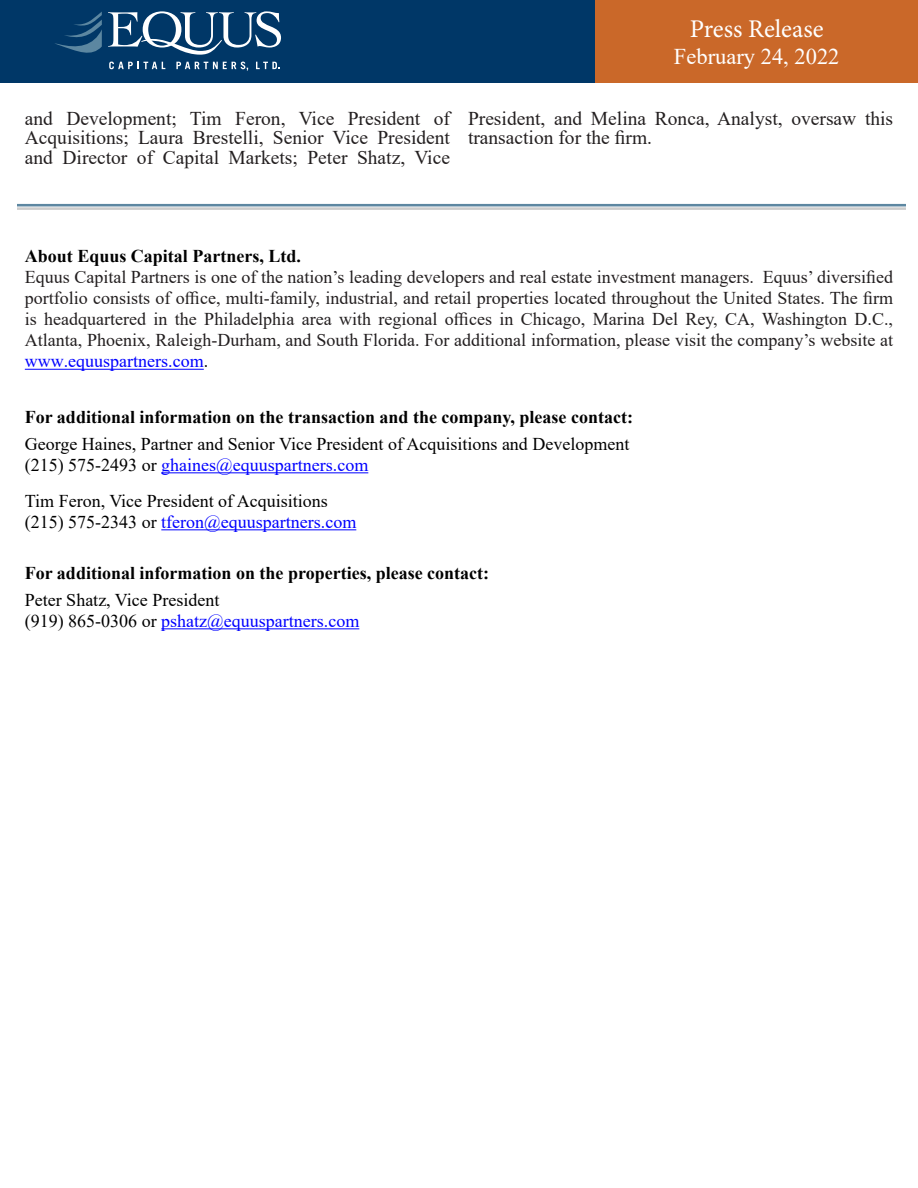
<style>
.page{position:relative;width:918px;height:1188px;background:#fff}
.page>*{position:absolute;margin:0;border:0;box-sizing:border-box;transform-origin:0 0}
.t1{font:25.5px "Minion Pro";color:#fff}
.t2{font:22.5px "Times New Roman";color:#fff}
.t3{font:19.5px/19.5px "Times New Roman";color:#231f20;text-align:justify}
.t4{font:18px/21px "Times New Roman";color:#231f20;text-align:justify}
.t5{font:18px/27px "Times New Roman";color:#000}
.t6{font:700 18px/27px "Times New Roman";color:#000}
.t7{font:18px "Times New Roman";color:#00f}
.s1{color:#00f}
.s2{color:#000}
.s3{font-weight:700}
.s4{font-weight:400}
</style>
<div class="page">
<div style="left:0;top:0;width:700px;height:82px;background:#003767"></div>
<div style="left:595px;top:0;width:323px;height:82px;background:#ca6829"></div>
<svg style="left:108px;top:11px;width:173px;height:44px"></svg>
<svg style="left:109px;top:62px;width:56px;height:7px"></svg>
<svg style="left:176px;top:62px;width:72px;height:9px"></svg>
<svg style="left:256px;top:62px;width:24px;height:7px"></svg>
<svg style="left:55px;top:12px;width:47px;height:41px"></svg>
<hr style="left:25px;top:369px;width:179px;height:1px;background:#00f">
<hr style="left:17px;top:207px;width:888px;height:3px;background:#ccc">
<hr style="left:17px;top:204px;width:888px;height:3px;background:#5d87a1">
<hr style="left:161px;top:472px;width:207px;height:1px;background:#00f">
<hr style="left:161px;top:529px;width:195px;height:1px;background:#00f">
<hr style="left:161px;top:628px;width:198px;height:1px;background:#00f">
<p class="t1" style="left:690px;top:12px;width:136px">Press Release</p>
<p class="t2" style="left:674px;top:40px;width:167px">February 24, 2022</p>
<p class="t3" style="left:25px;top:108px;width:427px">and Development; Tim Feron, Vice President of Acquisitions; Laura Brestelli, Senior Vice President and Director of Capital Markets; Peter Shatz, Vice</p>
<p class="t3" style="left:468px;top:108px;width:427px">President, and Melina Ronca, Analyst, oversaw this transaction for the firm.</p>
<p class="t6" style="left:25px;top:242px;width:278px">About Equus Capital Partners, Ltd.</p>
<p class="t4" style="left:25px;top:266px;width:870px">Equus Capital Partners is one of the nation’s leading developers and real estate investment managers. Equus’ diversified portfolio consists of office, multi-family, industrial, and retail properties located throughout the United States. The firm is headquartered in the Philadelphia area with regional offices in Chicago, Marina Del Rey, CA, Washington D.C., Atlanta, Phoenix, Raleigh-Durham, and South Florida. For additional information, please visit the company’s website at <span class="s1">www.equuspartners.com</span><span class="s2">.</span></p>
<p class="t5" style="left:25px;top:403px;width:610px"><span class="s3">For additional information on the transaction and the company, please contact:<br></span>George Haines, Partner and Senior Vice President of Acquisitions and Development</p>
<p class="t7" style="left:25px;top:452px;width:345px"><span class="s2">(215) 575-2493 or</span> ghaines@equuspartners.com</p>
<p class="t5" style="left:25px;top:490px;width:333px;line-height:21px">Tim Feron, Vice President of Acquisitions (215) 575-2343 or <span class="s1">tferon@equuspartners.com</span></p>
<p class="t6" style="left:25px;top:559px;width:466px">For additional information on the properties, please contact:<br><span class="s4">Peter Shatz, Vice President</span></p>
<p class="t7" style="left:25px;top:608px;width:336px"><span class="s2">(919) 865-0306 or</span> pshatz@equuspartners.com</p>
</div>
